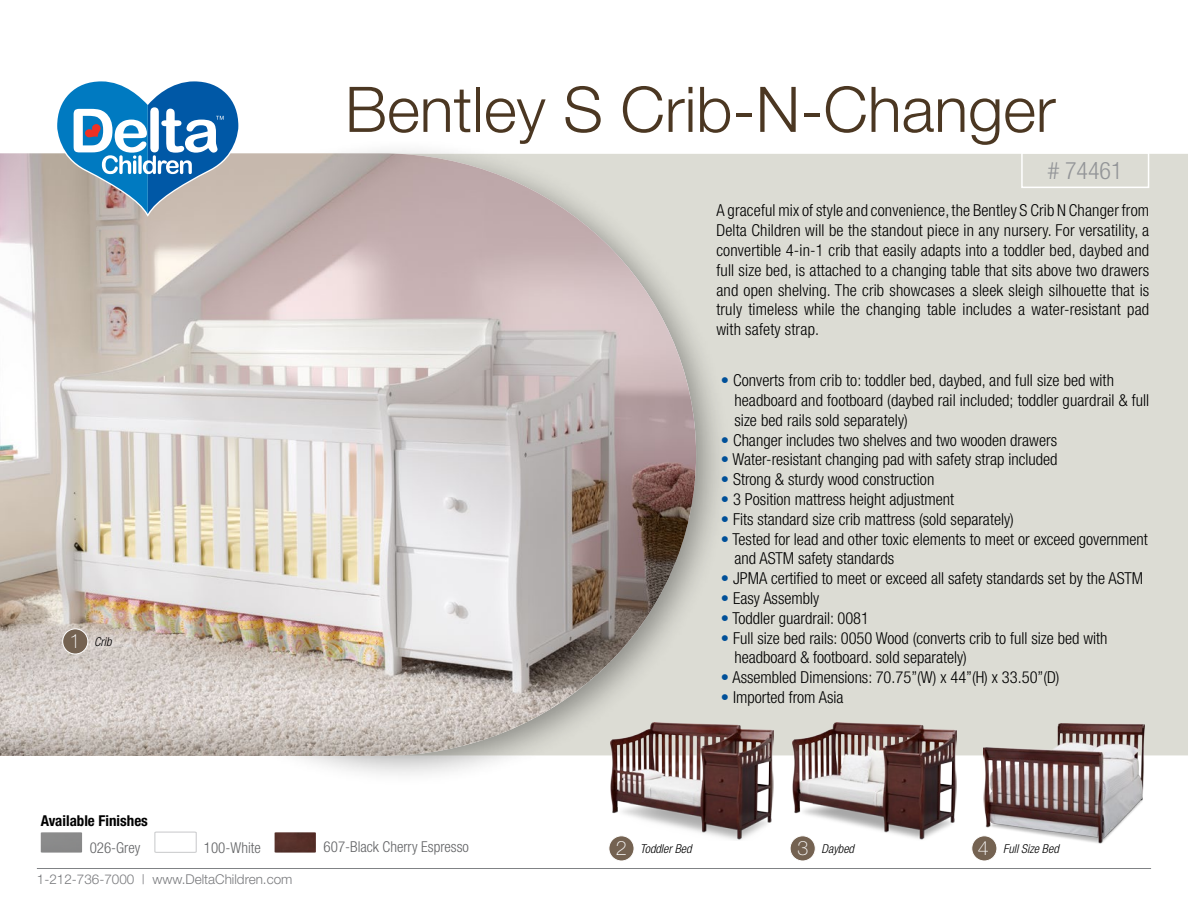
<style>
.page{position:relative;width:1188px;height:918px;background:#fff}
.page>*{position:absolute;margin:0;border:0;box-sizing:border-box;transform-origin:0 0}
.t1{font:300 63px "Helvetica Neue";color:#4b3722}
.t2{font:300 condensed 24px "Helvetica Neue";color:#939598}
.t3{font:300 condensed 16.5px/19.8px "Helvetica Neue";color:#000}
.t4{font:300 condensed 15px "Helvetica Neue";color:#636466}
.t5{font:700 condensed 15px "Helvetica Neue";color:#000}
.t6{font:300 13.5px "Helvetica Neue";color:#797a7d}
.t7{font:italic 300 condensed 12.3px "Helvetica Neue";color:#000}
.s1{font-weight:100;font-style:normal;font-stretch:normal;font-size:19.8px;color:#fff}
.s2{color:#005099}
</style>
<div class="page">
<div style="left:732px;top:154px;width:456px;height:602px;background:#dcdcd4"></div>
<div style="left:75px;top:138px;width:657px;height:649px;background:#000;opacity:.38"></div>
<img style="left:0;top:153px;width:696px;height:603px">
<svg style="left:54px;top:81px;width:188px;height:137px"></svg>
<hr style="left:37px;top:868px;width:1114px;height:1px;background:#808285">
<div style="left:1021px;top:152px;width:128px;height:36px;border:2px solid #fff"></div>
<div style="left:62px;top:629px;width:26px;height:25px;background:#746251;border:1px solid #fff;border-radius:50%"></div>
<img style="left:984px;top:723px;width:161px;height:121px">
<img style="left:793px;top:722px;width:163px;height:118px">
<img style="left:610px;top:722px;width:164px;height:118px">
<div style="left:971px;top:836px;width:26px;height:25px;background:#746251;border:1px solid #fff;border-radius:50%"></div>
<div style="left:790px;top:836px;width:26px;height:25px;background:#746251;border:1px solid #fff;border-radius:50%"></div>
<div style="left:609px;top:836px;width:25px;height:25px;background:#746251;border:1px solid #fff;border-radius:50%"></div>
<img style="left:275px;top:832px;width:41px;height:21px">
<svg style="left:155px;top:832px;width:42px;height:21px"></svg>
<h1 class="t1" style="left:345px;top:71px;width:712px">Bentley S Crib-N-Changer</h1>
<h2 class="t2" style="left:1048px;top:157px;width:76px"># 74461</h2>
<p class="t7" style="left:69px;top:635px;width:44px"><span class="s1">1</span> Crib</p>
<p class="t5" style="left:41px;top:811px;width:109px">Available Finishes</p>
<p class="t3" style="left:716px;top:201px;width:434px;text-align:justify">A graceful mix of style and convenience, the Bentley S Crib N Changer from Delta Children will be the standout piece in any nursery. For versatility, a convertible 4-in-1 crib that easily adapts into a toddler bed, daybed and full size bed, is attached to a changing table that sits above two drawers and open shelving. The crib showcases a sleek sleigh silhouette that is truly timeless while the changing table includes a water-resistant pad with safety strap.</p>
<p class="t3" style="left:734px;top:370px;width:416px;text-indent:-13px"><span class="s2">•</span> Converts from crib to: toddler bed, daybed, and full size bed with headboard and footboard (daybed rail included; toddler guardrail &amp; full size bed rails sold separately)</p>
<p class="t3" style="left:721px;top:430px;width:338px"><span class="s2">•</span> Changer includes two shelves and two wooden drawers</p>
<p class="t3" style="left:721px;top:450px;width:338px"><span class="s2">•</span> Water-resistant changing pad with safety strap included</p>
<p class="t3" style="left:721px;top:469px;width:215px"><span class="s2">•</span> Strong &amp; sturdy wood construction</p>
<p class="t3" style="left:721px;top:489px;width:235px"><span class="s2">•</span> 3 Position mattress height adjustment</p>
<p class="t3" style="left:721px;top:509px;width:295px"><span class="s2">•</span> Fits standard size crib mattress (sold separately)</p>
<p class="t3" style="left:734px;top:529px;width:415px;text-indent:-13px"><span class="s2">•</span> Tested for lead and other toxic elements to meet or exceed government and ASTM safety standards</p>
<p class="t3" style="left:721px;top:568px;width:424px"><span class="s2">•</span> JPMA certified to meet or exceed all safety standards set by the ASTM</p>
<p class="t3" style="left:721px;top:588px;width:100px"><span class="s2">•</span> Easy Assembly</p>
<p class="t3" style="left:721px;top:608px;width:150px"><span class="s2">•</span> Toddler guardrail: 0081</p>
<p class="t3" style="left:734px;top:628px;width:375px;text-indent:-13px"><span class="s2">•</span> Full size bed rails: 0050 Wood (converts crib to full size bed with headboard &amp; footboard. sold separately)</p>
<p class="t3" style="left:721px;top:667px;width:340px"><span class="s2">•</span> Assembled Dimensions: 70.75”(W) x 44”(H) x 33.50”(D)</p>
<p class="t3" style="left:721px;top:687px;width:124px"><span class="s2">•</span> Imported from Asia</p>
<p class="t4" style="left:90px;top:839px;width:52px">026-Grey</p>
<p class="t4" style="left:204px;top:839px;width:58px">100-White</p>
<p class="t4" style="left:324px;top:838px;width:147px">607-Black Cherry Espresso</p>
<p class="t7" style="left:616px;top:842px;width:77px"><span class="s1">2</span> Toddler Bed</p>
<p class="t7" style="left:798px;top:842px;width:58px"><span class="s1">3</span> Daybed</p>
<p class="t7" style="left:978px;top:842px;width:82px"><span class="s1">4</span> Full Size Bed</p>
<p class="t6" style="left:37px;top:871px;width:257px">1-212-736-7000 | www.DeltaChildren.com</p>
</div>
